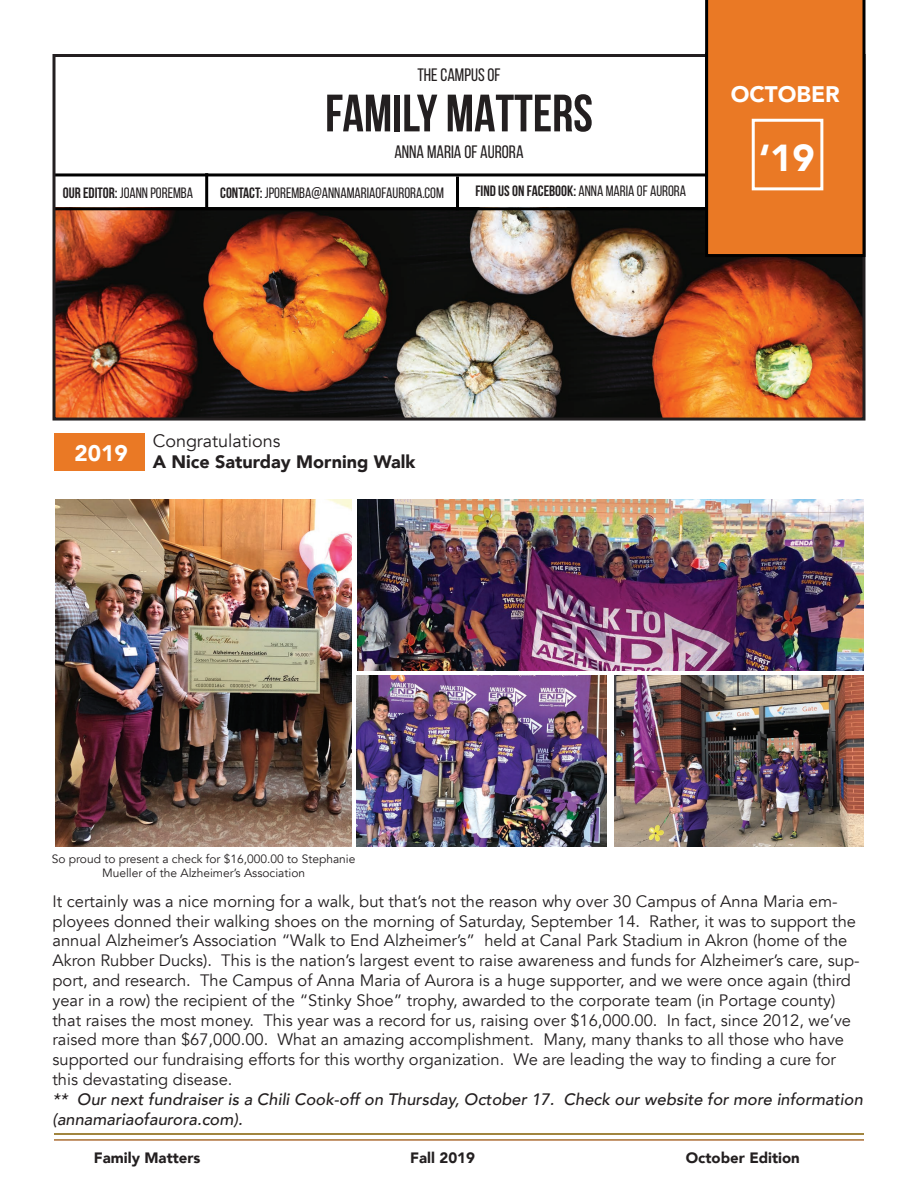
<style>
.page{position:relative;width:918px;height:1188px;background:#fff}
.page>*{position:absolute;margin:0;border:0;box-sizing:border-box;transform-origin:0 0}
.t1{font:700 52.5px "Bebas Neue";color:#231f20}
.t2{font:900 37.5px "Avenir";color:#fff}
.t3{font:900 22.5px "Avenir";color:#fff}
.t4{font:18px "Bebas Neue";color:#231f20}
.t5{font:900 18px "Avenir";color:#231f20}
.t6{font:18px "Avenir";color:#231f20}
.t7{font:16.5px/19.8px "Avenir";color:#231f20}
.t8{font:italic 500 16.5px/19.8px "Avenir";color:#231f20}
.t9{font:15px "Bebas Neue";color:#231f20}
.t10{font:900 15px "Avenir";color:#231f20}
.t11{font:700 15px "Bebas Neue";color:#231f20}
.t12{font:12px/14.4px "Avenir";color:#231f20;text-align:center}
.s1{font-weight:700}
.s2{font-weight:400}
</style>
<div class="page">
<hr style="left:54px;top:1140px;width:810px;height:1px;background:#899537">
<hr style="left:54px;top:1133px;width:810px;height:2px;background:#899537">
<img style="left:56px;top:210px;width:806px;height:207px">
<div style="left:54px;top:433px;width:90px;height:37px;background:#ea7925"></div>
<hr style="left:54px;top:207px;width:651px;height:3px;background:#000">
<hr style="left:54px;top:173px;width:654px;height:3px;background:#000">
<hr style="left:205px;top:173px;width:3px;height:34px;background:#000">
<hr style="left:456px;top:176px;width:3px;height:34px;background:#000">
<div style="left:52px;top:54px;width:814px;height:367px;border:3px solid #231f20"></div>
<div style="left:705px;top:0;width:161px;height:257px;background:#ea7925"></div>
<div style="left:752px;top:119px;width:71px;height:71px;border:3px solid #fff"></div>
<img style="left:56px;top:500px;width:296px;height:347px">
<img style="left:357px;top:500px;width:507px;height:171px">
<img style="left:357px;top:676px;width:250px;height:171px">
<img style="left:614px;top:676px;width:250px;height:171px">
<p class="t4" style="left:417px;top:65px;width:85px">THE CAMPUS OF</p>
<h1 class="t1" style="left:325px;top:84px;width:269px">FAMILY MATTERS</h1>
<p class="t4" style="left:394px;top:142px;width:131px">ANNA MARIA OF AURORA</p>
<p class="t9" style="left:63px;top:184px;width:132px"><span class="s1">OUR EDITOR:</span> JOANN POREMBA</p>
<p class="t9" style="left:220px;top:184px;width:225px"><span class="s1">CONTACT:</span> JPOREMBA@ANNAMARIAOFAURORA.COM</p>
<p class="t11" style="left:475px;top:183px;width:212px">FIND US ON FACEBOOK: <span class="s2">ANNA MARIA OF AURORA</span></p>
<h3 class="t3" style="left:731px;top:75px;width:111px">OCTOBER</h3>
<h2 class="t2" style="left:759px;top:126px;width:57px">‘19</h2>
<h3 class="t3" style="left:75px;top:434px;width:55px">2019</h3>
<p class="t6" style="left:153px;top:430px;width:129px">Congratulations</p>
<p class="t5" style="left:153px;top:447px;width:264px">A Nice Saturday Morning Walk</p>
<p class="t12" style="left:52px;top:851px;width:305px">So proud to present a check for $16,000.00 to Stephanie<br>Mueller of the Alzheimer’s Association</p>
<p class="t7" style="left:52px;top:891px;width:809px">It certainly was a nice morning for a walk, but that’s not the reason why over 30 Campus of Anna Maria em&shy;ployees donned their walking shoes on the morning of Saturday, September 14. Rather, it was to support the annual Alzheimer’s Association “Walk to End Alzheimer’s” held at Canal Park Stadium in Akron (home of the Akron Rubber Ducks). This is the nation’s largest event to raise awareness and funds for Alzheimer’s care, sup&shy;port, and research. The Campus of Anna Maria of Aurora is a huge supporter, and we were once again (third year in a row) the recipient of the “Stinky Shoe” trophy, awarded to the corporate team (in Portage county) that raises the most money. This year was a record for us, raising over $16,000.00. In fact, since 2012, we’ve raised more than $67,000.00. What an amazing accomplishment. Many, many thanks to all those who have supported our fundraising efforts for this worthy organization. We are leading the way to finding a cure for this devastating disease.</p>
<p class="t8" style="left:52px;top:1089px;width:812px">** Our next fundraiser is a Chili Cook-off on Thursday, October 17. Check our website for more information (annamariaofaurora.com).</p>
<p class="t10" style="left:94px;top:1145px;width:108px">Family Matters</p>
<p class="t10" style="left:410px;top:1145px;width:66px">Fall 2019</p>
<p class="t10" style="left:686px;top:1145px;width:116px">October Edition</p>
</div>
